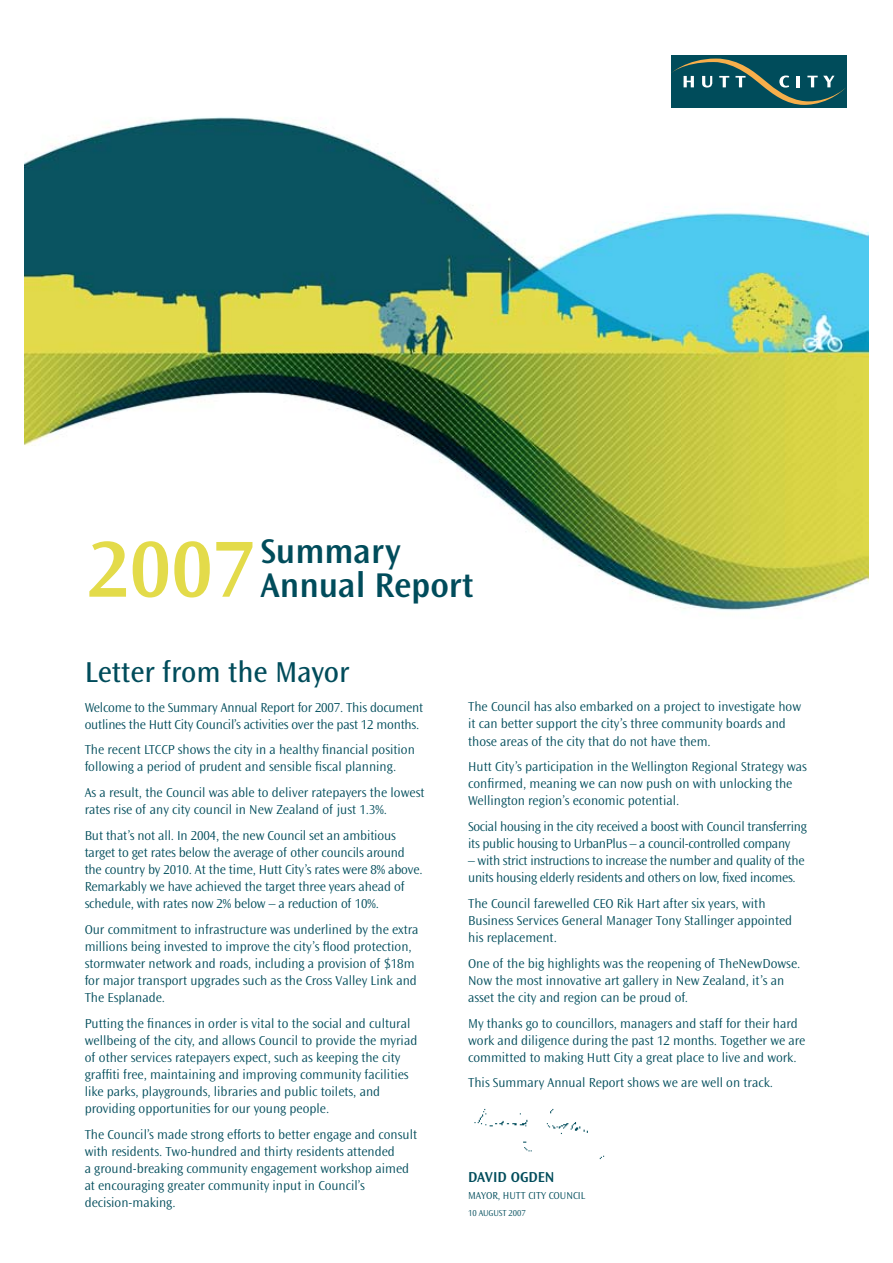
<style>
.page{position:relative;width:893px;height:1263px;background:#fff}
.page>*{position:absolute;margin:0;border:0;box-sizing:border-box;transform-origin:0 0}
.t1{font:600 82.95px "Ocean Sans";color:#e3db4a}
.t2{font:600 35.85px "Ocean Sans";color:#004c5b}
.t3{font:30px "Ocean Sans";color:#004c5b}
.t4{font:600 15px "Ocean Sans";color:#004c5b}
.t5{font:300 13.5px/17.1px "Ocean Sans";color:#004c5b}
.t6{font:300 13.5px/17.1px "Ocean Sans";letter-spacing:-.02em;color:#004c5b}
.t7{font:300 10.5px "Ocean Sans";color:#004c5b}
.t8{font:300 9px "Ocean Sans";letter-spacing:-.01em;color:#004c5b}
</style>
<div class="page">
<img style="left:24px;top:117px;width:845px;height:494px">
<div style="left:671px;top:55px;width:175px;height:53px;background:#004c5b"></div>
<svg style="left:673px;top:59px;width:173px;height:46px"></svg>
<img style="left:474px;top:1108px;width:131px;height:52px">
<h1 class="t1" style="left:88px;top:523px;width:168px">2007</h1>
<h2 class="t2" style="left:260px;top:531px;width:142px">Summary</h2>
<h2 class="t2" style="left:260px;top:565px;width:215px">Annual Report</h2>
<h3 class="t3" style="left:85px;top:655px;width:266px">Letter from the Mayor</h3>
<p class="t5" style="left:85px;top:699px;width:340px">Welcome to the Summary Annual Report for 2007. This document outlines the Hutt City Council’s activities over the past 12 months.</p>
<p class="t5" style="left:85px;top:741px;width:332px">The recent LTCCP shows the city in a healthy financial position following a period of prudent and sensible fiscal planning.</p>
<p class="t5" style="left:85px;top:784px;width:341px">As a result, the Council was able to deliver ratepayers the lowest rates rise of any city council in New Zealand of just 1.3%.</p>
<p class="t5" style="left:85px;top:827px;width:339px">But that’s not all. In 2004, the new Council set an ambitious target to get rates below the average of other councils around the country by 2010. At the time, Hutt City’s rates were 8% above.<br>Remarkably we have achieved the target three years ahead of schedule, with rates now 2% below – a reduction of 10%.</p>
<p class="t5" style="left:85px;top:921px;width:335px">Our commitment to infrastructure was underlined by the extra millions being invested to improve the city’s flood protection, stormwater network and roads, including a provision of $18m for major transport upgrades such as the Cross Valley Link and The Esplanade.</p>
<p class="t5" style="left:85px;top:1015px;width:334px">Putting the finances in order is vital to the social and cultural wellbeing of the city, and allows Council to provide the myriad of other services ratepayers expect, such as keeping the city graffiti free, maintaining and improving community facilities like parks, playgrounds, libraries and public toilets, and providing opportunities for our young people.</p>
<p class="t5" style="left:85px;top:1126px;width:334px">The Council’s made strong efforts to better engage and consult with residents. Two-hundred and thirty residents attended<br>a ground-breaking community engagement workshop aimed at encouraging greater community input in Council’s decision-making.</p>
<p class="t5" style="left:468px;top:698px;width:335px">The Council has also embarked on a project to investigate how it can better support the city’s three community boards and those areas of the city that do not have them.</p>
<p class="t5" style="left:468px;top:758px;width:340px">Hutt City’s participation in the Wellington Regional Strategy was confirmed, meaning we can now push on with unlocking the<br>Wellington region’s economic potential.</p>
<p class="t6" style="left:468px;top:818px;width:340px">Social housing in the city received a boost with Council transferring its public housing to UrbanPlus – a council-controlled company</p>
<p class="t6" style="left:468px;top:852px;width:338px">– with strict instructions to increase the number and quality of the units housing elderly residents and others on low, fixed incomes.</p>
<p class="t5" style="left:468px;top:895px;width:326px">The Council farewelled CEO Rik Hart after six years, with<br>Business Services General Manager Tony Stallinger appointed his replacement.</p>
<p class="t5" style="left:468px;top:955px;width:334px">One of the big highlights was the reopening of TheNewDowse.<br>Now the most innovative art gallery in New Zealand, it’s an asset the city and region can be proud of.</p>
<p class="t5" style="left:468px;top:1015px;width:339px">My thanks go to councillors, managers and staff for their hard work and diligence during the past 12 months. Together we are committed to making Hutt City a great place to live and work.</p>
<p class="t5" style="left:468px;top:1074px;width:306px">This Summary Annual Report shows we are well on track.</p>
<p class="t4" style="left:468px;top:1168px;width:88px">DAVID OGDEN</p>
<p class="t7" style="left:468px;top:1190px;width:119px">MAYOR, HUTT CITY COUNCIL</p>
<p class="t8" style="left:468px;top:1208px;width:59px">10 AUGUST 2007</p>
</div>
